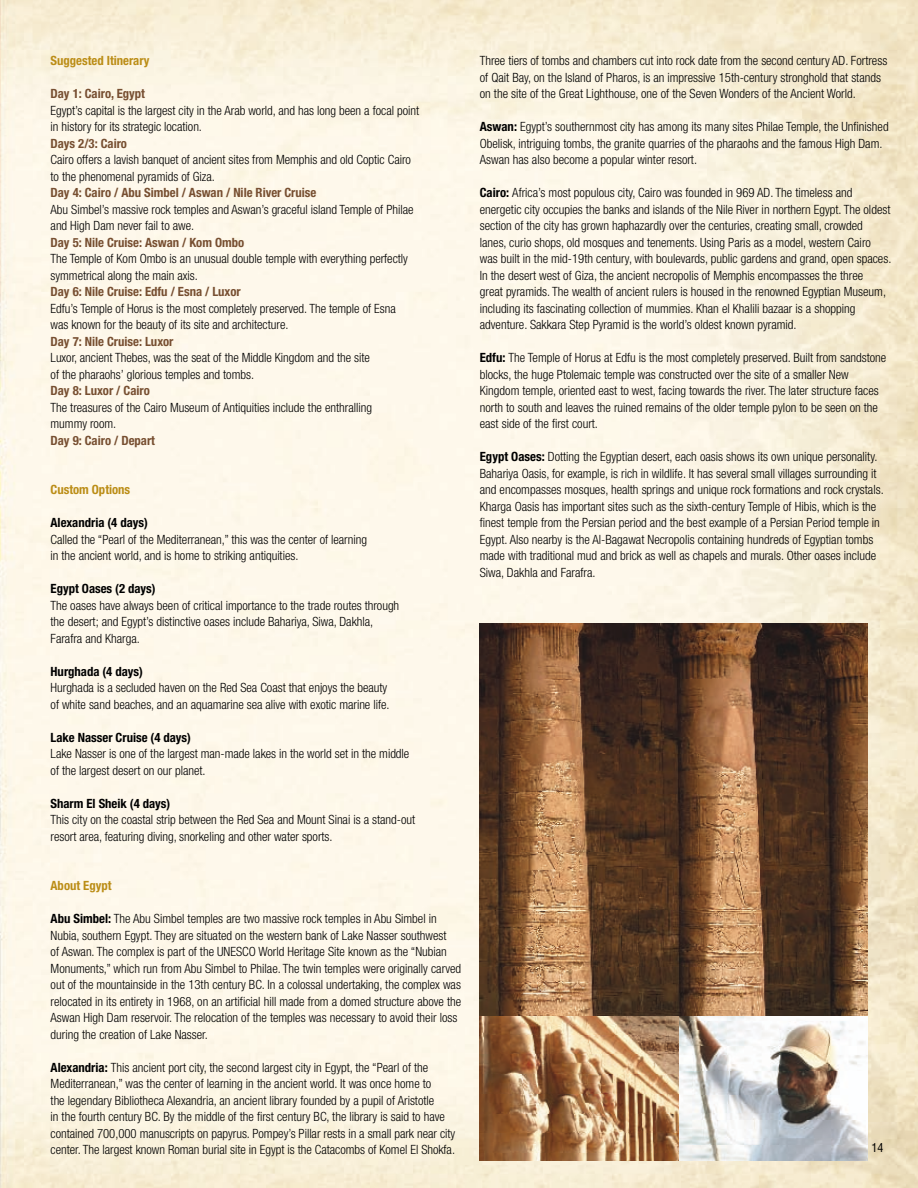
<style>
.page{position:relative;width:918px;height:1188px;background:#fff}
.page>*{position:absolute;margin:0;border:0;box-sizing:border-box;transform-origin:0 0}
.t1{font:300 condensed 12.75px/16.5px "Helvetica Neue LT Std";color:#000}
.t2{font:700 condensed 12.75px "Helvetica Neue LT Std";color:#774f31}
.t3{font:700 condensed 12.75px "Helvetica Neue LT Std";color:#000}
.t4{font:700 condensed 12.75px "Helvetica Neue LT Std";color:#bb8d16}
.t5{font:condensed 12px "Helvetica LT";color:#000}
.s1{font-weight:700}
</style>
<div class="page">
<img style="left:0;top:0;width:918px;height:1188px">
<img style="left:480px;top:1016px;width:199px;height:145px">
<svg style="left:679px;top:1016px;width:188px;height:145px"></svg>
<img style="left:480px;top:624px;width:387px;height:392px">
<p class="t4" style="left:51px;top:53px;width:100px">Suggested Itinerary</p>
<p class="t2" style="left:51px;top:86px;width:96px">Day 1: Cairo, Egypt</p>
<p class="t1" style="left:51px;top:102px;width:370px">Egypt’s capital is the largest city in the Arab world, and has long been a focal point in history for its strategic location.</p>
<p class="t2" style="left:51px;top:135px;width:78px">Days 2/3: Cairo</p>
<p class="t1" style="left:51px;top:151px;width:362px">Cairo offers a lavish banquet of ancient sites from Memphis and old Coptic Cairo to the phenomenal pyramids of Giza.</p>
<p class="t2" style="left:51px;top:185px;width:267px">Day 4: Cairo / Abu Simbel / Aswan / Nile River Cruise</p>
<p class="t1" style="left:51px;top:201px;width:364px">Abu Simbel’s massive rock temples and Aswan’s graceful island Temple of Philae and High Dam never fail to awe.</p>
<p class="t2" style="left:51px;top:234px;width:195px">Day 5: Nile Cruise: Aswan / Kom Ombo</p>
<p class="t1" style="left:51px;top:250px;width:359px">The Temple of Kom Ombo is an unusual double temple with everything perfectly symmetrical along the main axis.</p>
<p class="t2" style="left:51px;top:284px;width:192px">Day 6: Nile Cruise: Edfu / Esna / Luxor</p>
<p class="t1" style="left:51px;top:300px;width:347px">Edfu’s Temple of Horus is the most completely preserved. The temple of Esna was known for the beauty of its site and architecture.</p>
<p class="t2" style="left:51px;top:333px;width:124px">Day 7: Nile Cruise: Luxor</p>
<p class="t1" style="left:51px;top:349px;width:321px">Luxor, ancient Thebes, was the seat of the Middle Kingdom and the site of the pharaohs’ glorious temples and tombs.</p>
<p class="t2" style="left:51px;top:383px;width:101px">Day 8: Luxor / Cairo</p>
<p class="t1" style="left:51px;top:399px;width:323px">The treasures of the Cairo Museum of Antiquities include the enthralling mummy room.</p>
<p class="t2" style="left:51px;top:432px;width:106px">Day 9: Cairo / Depart</p>
<p class="t4" style="left:51px;top:482px;width:81px">Custom Options</p>
<p class="t3" style="left:51px;top:515px;width:99px">Alexandria (4 days)</p>
<p class="t1" style="left:51px;top:531px;width:318px">Called the “Pearl of the Mediterranean,” this was the center of learning in the ancient world, and is home to striking antiquities.</p>
<p class="t3" style="left:51px;top:581px;width:107px">Egypt Oases (2 days)</p>
<p class="t1" style="left:51px;top:597px;width:350px">The oases have always been of critical importance to the trade routes through the desert; and Egypt’s distinctive oases include Bahariya, Siwa, Dakhla,<br>Farafra and Kharga.</p>
<p class="t3" style="left:51px;top:663px;width:94px">Hurghada (4 days)</p>
<p class="t1" style="left:51px;top:679px;width:340px">Hurghada is a secluded haven on the Red Sea Coast that enjoys the beauty of white sand beaches, and an aquamarine sea alive with exotic marine life.</p>
<p class="t3" style="left:51px;top:729px;width:142px">Lake Nasser Cruise (4 days)</p>
<p class="t1" style="left:51px;top:745px;width:360px">Lake Nasser is one of the largest man-made lakes in the world set in the middle of the largest desert on our planet.</p>
<p class="t3" style="left:51px;top:795px;width:121px">Sharm El Sheik (4 days)</p>
<p class="t1" style="left:51px;top:811px;width:366px">This city on the coastal strip between the Red Sea and Mount Sinai is a stand-out resort area, featuring diving, snorkeling and other water sports.</p>
<p class="t4" style="left:51px;top:878px;width:62px">About Egypt</p>
<p class="t1" style="left:51px;top:910px;width:412px"><span class="s1">Abu Simbel:</span> The Abu Simbel temples are two massive rock temples in Abu Simbel in Nubia, southern Egypt. They are situated on the western bank of Lake Nasser southwest<br>of Aswan. The complex is part of the UNESCO World Heritage Site known as the “Nubian Monuments,” which run from Abu Simbel to Philae. The twin temples were originally carved out of the mountainside in the 13th century BC. In a colossal undertaking, the complex was relocated in its entirety in 1968, on an artificial hill made from a domed structure above the Aswan High Dam reservoir. The relocation of the temples was necessary to avoid their loss during the creation of Lake Nasser.</p>
<p class="t1" style="left:51px;top:1059px;width:406px"><span class="s1">Alexandria:</span> This ancient port city, the second largest city in Egypt, the “Pearl of the Mediterranean,” was the center of learning in the ancient world. It was once home to<br>the legendary Bibliotheca Alexandria, an ancient library founded by a pupil of Aristotle<br>in the fourth century BC. By the middle of the first century BC, the library is said to have contained 700,000 manuscripts on papyrus. Pompey’s Pillar rests in a small park near city center. The largest known Roman burial site in Egypt is the Catacombs of Komel El Shokfa.</p>
<p class="t1" style="left:480px;top:52px;width:409px">Three tiers of tombs and chambers cut into rock date from the second century AD. Fortress of Qait Bay, on the Island of Pharos, is an impressive 15th-century stronghold that stands on the site of the Great Lighthouse, one of the Seven Wonders of the Ancient World.</p>
<p class="t1" style="left:480px;top:118px;width:410px"><span class="s1">Aswan:</span> Egypt’s southernmost city has among its many sites Philae Temple, the Unfinished<br>Obelisk, intriguing tombs, the granite quarries of the pharaohs and the famous High Dam.<br>Aswan has also become a popular winter resort.</p>
<p class="t1" style="left:480px;top:184px;width:413px"><span class="s1">Cairo:</span> Africa’s most populous city, Cairo was founded in 969 AD. The timeless and energetic city occupies the banks and islands of the Nile River in northern Egypt. The oldest section of the city has grown haphazardly over the centuries, creating small, crowded lanes, curio shops, old mosques and tenements. Using Paris as a model, western Cairo was built in the mid-19th century, with boulevards, public gardens and grand, open spaces.<br>In the desert west of Giza, the ancient necropolis of Memphis encompasses the three<br>great pyramids. The wealth of ancient rulers is housed in the renowned Egyptian Museum, including its fascinating collection of mummies. Khan el Khalili bazaar is a shopping adventure. Sakkara Step Pyramid is the world’s oldest known pyramid.</p>
<p class="t1" style="left:480px;top:349px;width:408px"><span class="s1">Edfu:</span> The Temple of Horus at Edfu is the most completely preserved. Built from sandstone blocks, the huge Ptolemaic temple was constructed over the site of a smaller New Kingdom temple, oriented east to west, facing towards the river. The later structure faces north to south and leaves the ruined remains of the older temple pylon to be seen on the east side of the first court.</p>
<p class="t1" style="left:480px;top:448px;width:405px"><span class="s1">Egypt Oases:</span> Dotting the Egyptian desert, each oasis shows its own unique personality.<br>Bahariya Oasis, for example, is rich in wildlife. It has several small villages surrounding it and encompasses mosques, health springs and unique rock formations and rock crystals.<br>Kharga Oasis has important sites such as the sixth-century Temple of Hibis, which is the finest temple from the Persian period and the best example of a Persian Period temple in Egypt. Also nearby is the Al-Bagawat Necropolis containing hundreds of Egyptian tombs made with traditional mud and brick as well as chapels and murals. Other oases include Siwa, Dakhla and Farafra.</p>
<p class="t5" style="left:872px;top:1140px;width:13px">14</p>
</div>
